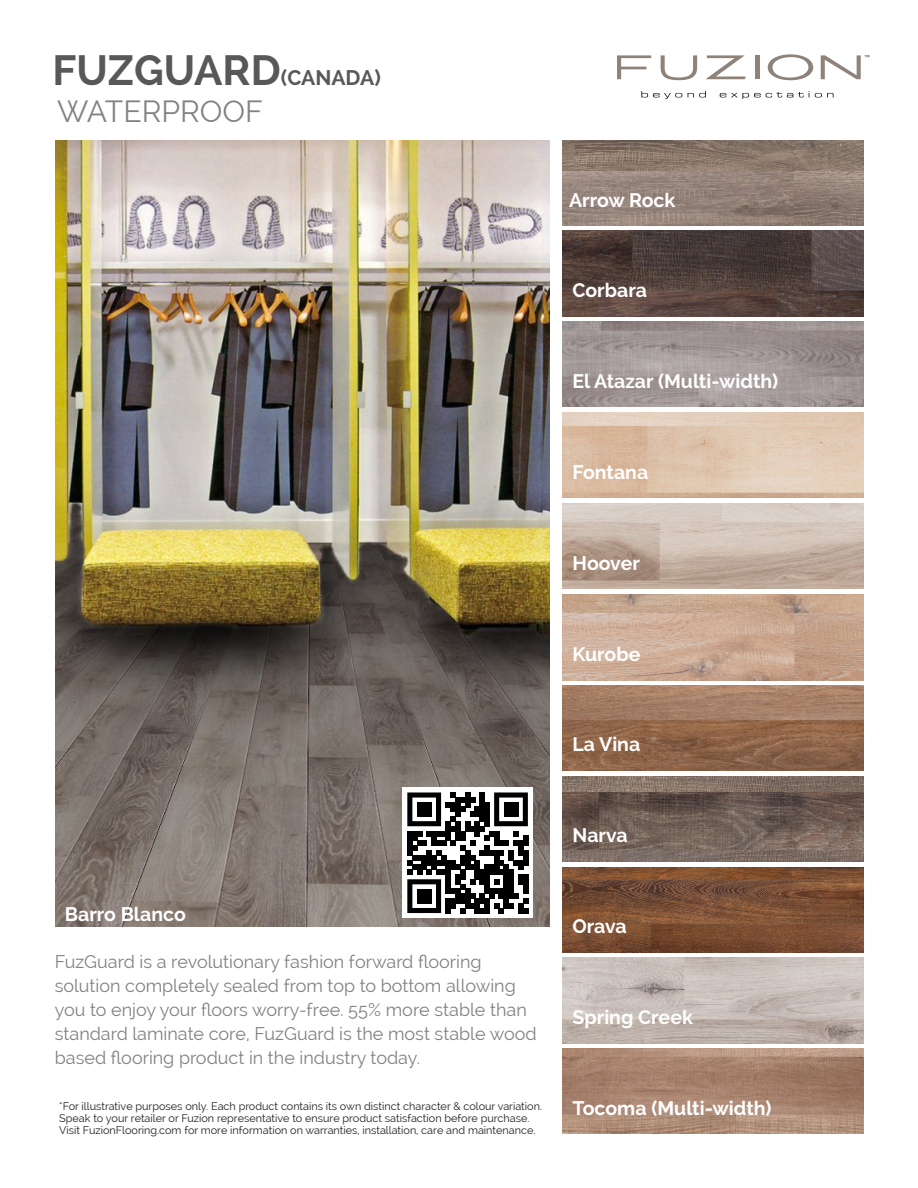
<style>
.page{position:relative;width:918px;height:1188px;background:#fff}
.page>*{position:absolute;margin:0;border:0;box-sizing:border-box;transform-origin:0 0}
.t1{font:700 42px "Raleway";color:#57585a}
.t2{font:30px "Raleway";color:#808285}
.t3{font:700 19.5px "Raleway";color:#fff}
.t4{font:18px/24px "Raleway";color:#808285}
.t5{font:10.8px/12px "Raleway";color:#231f20}
.s1{font-size:21px}
</style>
<div class="page">
<svg style="left:617px;top:55px;width:34px;height:24px"></svg>
<svg style="left:661px;top:55px;width:36px;height:25px"></svg>
<svg style="left:706px;top:55px;width:40px;height:24px"></svg>
<hr style="left:755px;top:55px;width:4px;height:24px;background:#8f8279">
<svg style="left:768px;top:54px;width:45px;height:26px"></svg>
<svg style="left:821px;top:55px;width:48px;height:24px"></svg>
<svg style="left:641px;top:91px;width:41px;height:8px"></svg>
<svg style="left:688px;top:91px;width:18px;height:7px"></svg>
<svg style="left:720px;top:91px;width:114px;height:8px"></svg>
<img style="left:56px;top:141px;width:493px;height:785px">
<div style="left:403px;top:788px;width:130px;height:130px;background:#fff"></div>
<svg style="left:407px;top:792px;width:121px;height:121px"></svg>
<div style="left:417px;top:802px;width:14px;height:15px;background:#000"></div>
<div style="left:504px;top:802px;width:14px;height:15px;background:#000"></div>
<div style="left:417px;top:889px;width:14px;height:14px;background:#000"></div>
<img style="left:563px;top:412px;width:301px;height:85px">
<img style="left:563px;top:776px;width:301px;height:86px">
<img style="left:563px;top:322px;width:301px;height:85px">
<img style="left:563px;top:686px;width:301px;height:85px">
<img style="left:563px;top:231px;width:301px;height:85px">
<img style="left:563px;top:595px;width:301px;height:85px">
<img style="left:563px;top:1049px;width:301px;height:85px">
<img style="left:563px;top:140px;width:301px;height:85px">
<img style="left:563px;top:958px;width:301px;height:85px">
<img style="left:563px;top:503px;width:301px;height:86px">
<img style="left:563px;top:867px;width:301px;height:85px">
<p class="t1" style="left:52px;top:46px;width:330px">FUZGUARD<span class="s1">(CANADA)</span></p>
<h2 class="t2" style="left:57px;top:94px;width:207px">WATERPROOF</h2>
<p class="t3" style="left:569px;top:189px;width:108px">Arrow Rock</p>
<p class="t3" style="left:573px;top:279px;width:76px">Corbara</p>
<p class="t3" style="left:573px;top:370px;width:207px">El Atazar (Multi-width)</p>
<p class="t3" style="left:573px;top:461px;width:77px">Fontana</p>
<p class="t3" style="left:573px;top:552px;width:69px">Hoover</p>
<p class="t3" style="left:573px;top:643px;width:69px">Kurobe</p>
<p class="t3" style="left:573px;top:733px;width:69px">La Vina</p>
<p class="t3" style="left:65px;top:903px;width:122px">Barro Blanco</p>
<p class="t4" style="left:55px;top:949px;width:483px">FuzGuard is a revolutionary fashion forward flooring solution completely sealed from top to bottom allowing you to enjoy your floors worry-free. 55% more stable than standard laminate core, FuzGuard is the most stable wood based flooring product in the industry today.</p>
<p class="t5" style="left:59px;top:1100px;width:484px">*For illustrative purposes only. Each product contains its own distinct character &amp; colour variation.<br>Speak to your retailer or Fuzion representative to ensure product satisfaction before purchase.<br>Visit FuzionFlooring.com for more information on warranties, installation, care and maintenance.</p>
<p class="t3" style="left:573px;top:824px;width:57px">Narva</p>
<p class="t3" style="left:573px;top:915px;width:56px">Orava</p>
<p class="t3" style="left:573px;top:1006px;width:122px">Spring Creek</p>
<p class="t3" style="left:573px;top:1097px;width:201px">Tocoma (Multi-width)</p>
</div>
